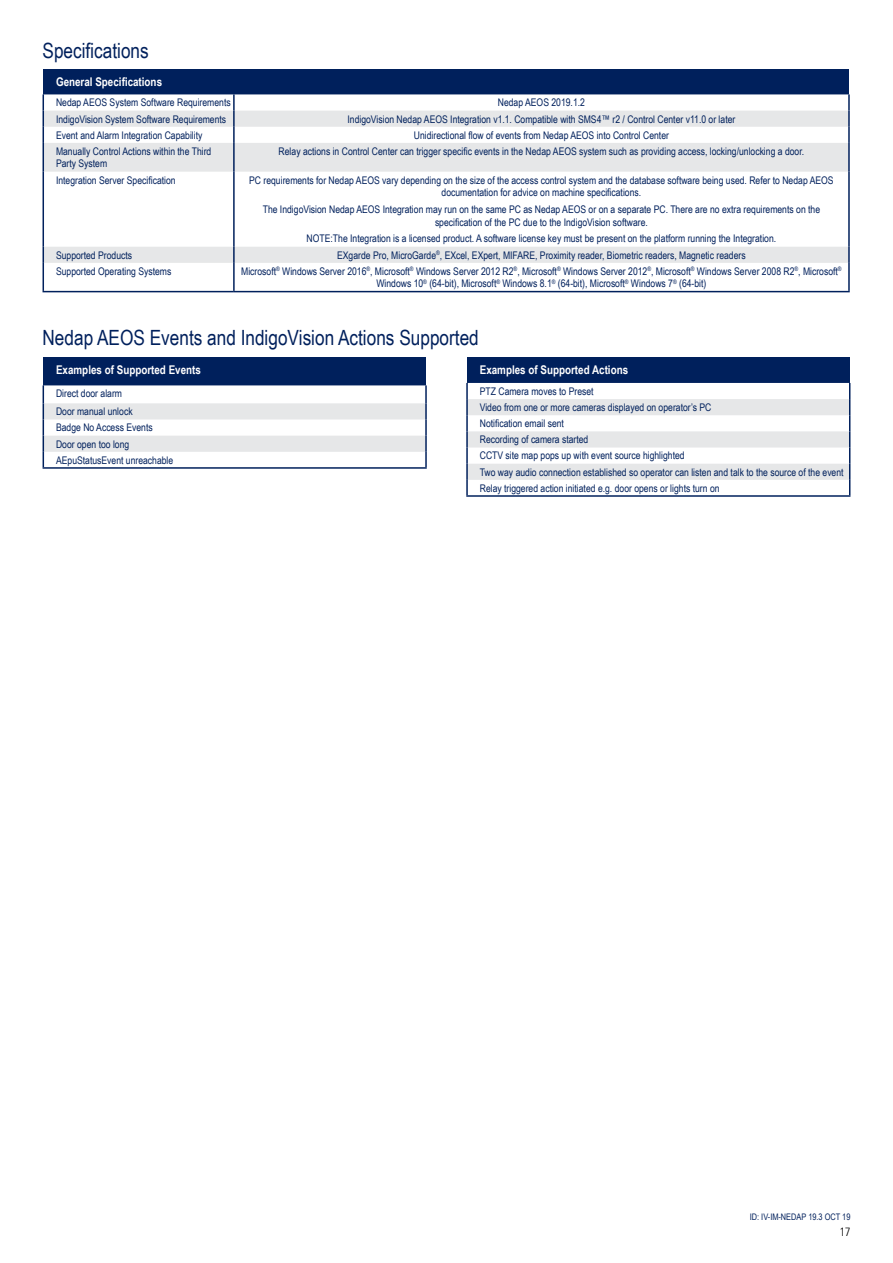
<style>
.page{position:relative;width:893px;height:1263px;background:#fff}
.page>*{position:absolute;margin:0;border:0;box-sizing:border-box;transform-origin:0 0}
.t1{font:21px "Arial Narrow";color:#00205c}
.t2{font:700 12px "Arial Narrow";color:#fff}
.t3{font:300 condensed 12px "Univers";color:#000}
.t4{font:10.5px/16.2px "Arial Narrow";color:#00205c}
.t5{font:9px "Arial Narrow";color:#00205c}
</style>
<div class="page">
<div style="left:43px;top:357px;width:383px;height:28px;background:#00205c"></div>
<hr style="left:43px;top:467px;width:384px;height:2px;background:#00205c">
<svg style="left:43px;top:385px;width:384px;height:83px"></svg>
<div style="left:467px;top:357px;width:383px;height:26px;background:#00205c"></div>
<hr style="left:466px;top:495px;width:384px;height:2px;background:#00205c">
<svg style="left:466px;top:383px;width:384px;height:113px"></svg>
<div style="left:43px;top:69px;width:806px;height:25px;background:#00205c"></div>
<svg style="left:44px;top:94px;width:804px;height:197px"></svg>
<svg style="left:44px;top:111px;width:804px;height:152px"></svg>
<svg style="left:43px;top:94px;width:1px;height:78px"></svg>
<hr style="left:43px;top:172px;width:1px;height:75px;background:#00205c">
<svg style="left:233px;top:94px;width:2px;height:49px"></svg>
<hr style="left:233px;top:143px;width:2px;height:29px;background:#00205c">
<hr style="left:233px;top:172px;width:2px;height:75px;background:#00205c">
<svg style="left:848px;top:94px;width:2px;height:49px"></svg>
<hr style="left:848px;top:143px;width:2px;height:29px;background:#00205c">
<hr style="left:848px;top:172px;width:2px;height:75px;background:#00205c">
<svg style="left:233px;top:247px;width:2px;height:16px"></svg>
<svg style="left:848px;top:247px;width:2px;height:16px"></svg>
<svg style="left:43px;top:247px;width:1px;height:44px"></svg>
<hr style="left:43px;top:291px;width:191px;height:1px;background:#00205c">
<hr style="left:233px;top:263px;width:2px;height:28px;background:#00205c">
<hr style="left:848px;top:263px;width:2px;height:28px;background:#00205c">
<hr style="left:234px;top:291px;width:616px;height:1px;background:#00205c">
<h1 class="t1" style="left:43px;top:35px;width:108px">Specifications</h1>
<p class="t2" style="left:56px;top:73px;width:108px">General Specifications</p>
<p class="t4" style="left:56px;top:94px;width:176px">Nedap AEOS System Software Requirements</p>
<p class="t4" style="left:498px;top:94px;width:89px">Nedap AEOS 2019.1.2</p>
<p class="t4" style="left:56px;top:110px;width:172px">IndigoVision System Software Requirements</p>
<p class="t4" style="left:347px;top:110px;width:389px">IndigoVision Nedap AEOS Integration v1.1. Compatible with SMS4™ r2 / Control Center v11.0 or later</p>
<p class="t4" style="left:56px;top:126px;width:148px">Event and Alarm Integration Capability</p>
<p class="t4" style="left:414px;top:126px;width:257px">Unidirectional flow of events from Nedap AEOS into Control Center</p>
<p class="t4" style="left:56px;top:144px;width:157px;line-height:12.6px">Manually Control Actions within the Third<br>Party System</p>
<p class="t4" style="left:279px;top:143px;width:527px">Relay actions in Control Center can trigger specific events in the Nedap AEOS system such as providing access, locking/unlocking a door.</p>
<p class="t4" style="left:56px;top:171px;width:121px">Integration Server Specification</p>
<p class="t4" style="left:249px;top:173px;width:586px;line-height:12.6px;text-align:center">PC requirements for Nedap AEOS vary depending on the size of the access control system and the database software being used. Refer to Nedap AEOS documentation for advice on machine specifications.</p>
<p class="t4" style="left:263px;top:203px;width:559px;line-height:12.6px;text-align:center">The IndigoVision Nedap AEOS Integration may run on the same PC as Nedap AEOS or on a separate PC. There are no extra requirements on the specification of the PC due to the IndigoVision software.</p>
<p class="t4" style="left:307px;top:230px;width:471px">NOTE:The Integration is a licensed product. A software license key must be present on the platform running the Integration.</p>
<p class="t4" style="left:56px;top:246px;width:78px">Supported Products</p>
<p class="t4" style="left:337px;top:246px;width:410px">EXgarde Pro, MicroGarde<sup>®</sup>, EXcel, EXpert, MIFARE, Proximity reader, Biometric readers, Magnetic readers</p>
<p class="t4" style="left:56px;top:263px;width:117px">Supported Operating Systems</p>
<p class="t4" style="left:241px;top:264px;width:602px;line-height:12.6px;text-align:center">Microsoft<sup>®</sup> Windows Server 2016<sup>®</sup>, Microsoft<sup>®</sup> Windows Server 2012 R2<sup>®</sup>, Microsoft<sup>®</sup> Windows Server 2012<sup>®</sup>, Microsoft<sup>®</sup> Windows Server 2008 R2<sup>®</sup>, Microsoft<sup>®<br></sup>Windows 10<sup>®</sup> (64-bit), Microsoft<sup>®</sup> Windows 8.1<sup>®</sup> (64-bit), Microsoft<sup>®</sup> Windows 7<sup>®</sup> (64-bit)</p>
<h1 class="t1" style="left:43px;top:322px;width:438px">Nedap AEOS Events and IndigoVision Actions Supported</h1>
<p class="t2" style="left:56px;top:361px;width:146px">Examples of Supported Events</p>
<p class="t4" style="left:56px;top:384px;width:78px;line-height:17.9px">Direct door alarm<br>Door manual unlock</p>
<p class="t4" style="left:56px;top:419px;width:119px">Badge No Access Events<br>Door open too long<br>AEpuStatusEvent unreachable</p>
<p class="t2" style="left:480px;top:361px;width:150px">Examples of Supported Actions</p>
<p class="t4" style="left:480px;top:383px;width:365px">PTZ Camera moves to Preset<br>Video from one or more cameras displayed on operator’s PC<br>Notification email sent<br>Recording of camera started<br>CCTV site map pops up with event source highlighted<br>Two way audio connection established so operator can listen and talk to the source of the event Relay triggered action initiated e.g. door opens or lights turn on</p>
<p class="t5" style="left:750px;top:1211px;width:102px">ID: IV-IM-NEDAP 19.3 OCT 19</p>
<p class="t3" style="left:840px;top:1225px;width:12px">17</p>
</div>
